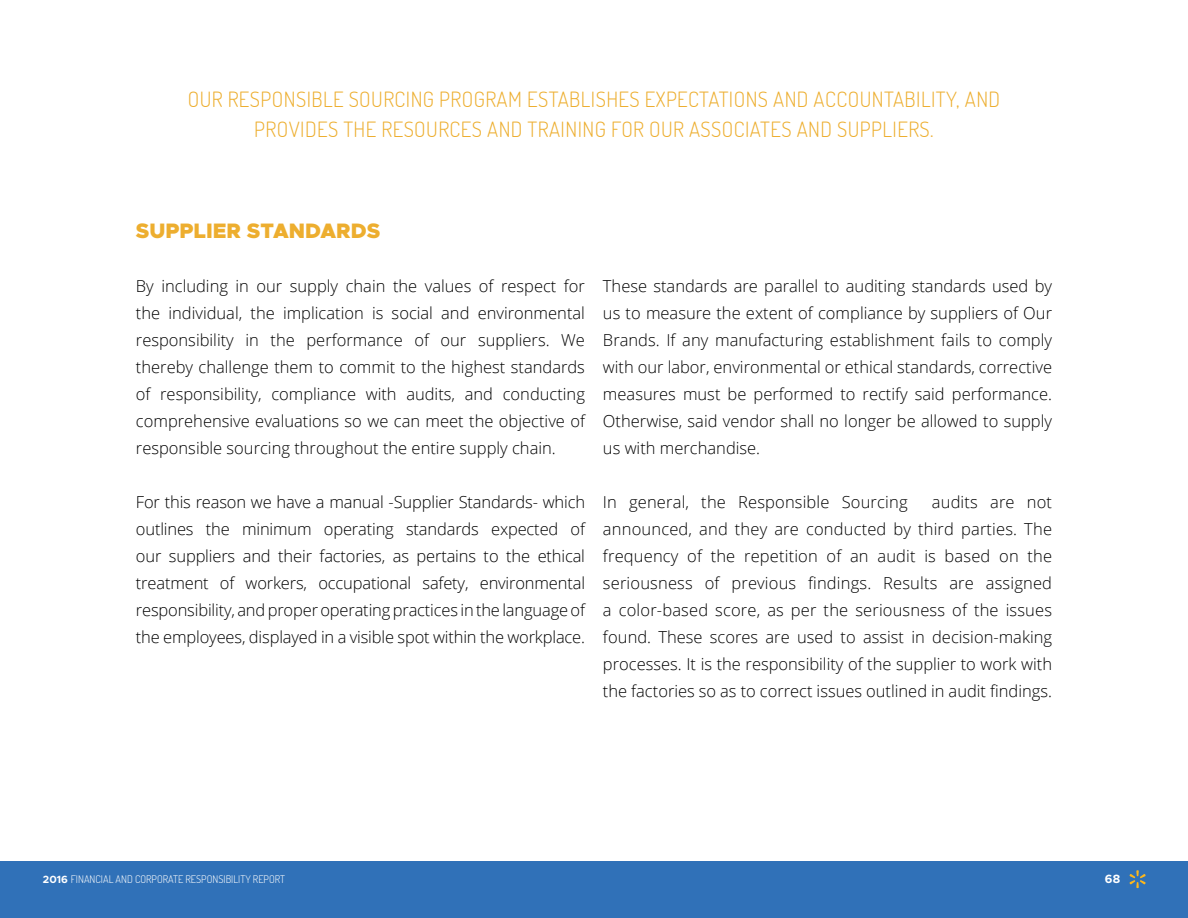
<style>
.page{position:relative;width:1188px;height:918px;background:#fff}
.page>*{position:absolute;margin:0;border:0;box-sizing:border-box;transform-origin:0 0}
.t1{font:300 21px/30px "Dosis";letter-spacing:.02em;color:#edae2f;text-align:center}
.t2{font:900 21px "Metropolis";color:#edae2f}
.t3{font:300 16.5px/27px "Open Sans";color:#000;text-align:justify}
.t4{font:700 12px "Metropolis";color:#fff}
.t5{font:300 10.5px "Dosis";color:#fff}
.s1{font-family:"Metropolis";font-weight:700}
</style>
<div class="page">
<div style="left:0;top:861px;width:1188px;height:57px;background:#3071b8"></div>
<svg style="left:1129px;top:870px;width:17px;height:18px"></svg>
<p class="t1" style="left:188px;top:83px;width:814px">OUR RESPONSIBLE SOURCING PROGRAM ESTABLISHES EXPECTATIONS AND ACCOUNTABILITY, AND<br>PROVIDES THE RESOURCES AND TRAINING FOR OUR ASSOCIATES AND SUPPLIERS.</p>
<p class="t2" style="left:136px;top:217px;width:246px">SUPPLIER STANDARDS</p>
<p class="t3" style="left:136px;top:272px;width:451px">By including in our supply chain the values of respect for the individual, the implication is social and environmental responsibility in the performance of our suppliers. We thereby challenge them to commit to the highest standards of responsibility, compliance with audits, and conducting comprehensive evaluations so we can meet the objective of responsible sourcing throughout the entire supply chain.</p>
<p class="t3" style="left:136px;top:488px;width:451px">For this reason we have a manual -Supplier Standards- which outlines the minimum operating standards expected of our suppliers and their factories, as pertains to the ethical treatment of workers, occupational safety, environmental responsibility, and proper operating practices in the language of the employees, displayed in a visible spot within the workplace.</p>
<p class="t3" style="left:603px;top:272px;width:451px">These standards are parallel to auditing standards used by us to measure the extent of compliance by suppliers of Our Brands. If any manufacturing establishment fails to comply with our labor, environmental or ethical standards, corrective measures must be performed to rectify said performance.<br>Otherwise, said vendor shall no longer be allowed to supply us with merchandise.</p>
<p class="t3" style="left:603px;top:488px;width:451px;text-indent:329px">audits are not announced, and they are conducted by third parties. The frequency of the repetition of an audit is based on the seriousness of previous findings. Results are assigned a color-based score, as per the seriousness of the issues found. These scores are used to assist in decision-making processes. It is the responsibility of the supplier to work with the factories so as to correct issues outlined in audit findings.</p>
<p class="t3" style="left:603px;top:488px;width:306px">In general, the Responsible Sourcing</p>
<p class="t5" style="left:43px;top:873px;width:244px"><span class="s1">2016</span> FINANCIAL AND CORPORATE RESPONSIBILITY REPORT</p>
<p class="t4" style="left:1105px;top:872px;width:17px">68</p>
</div>
